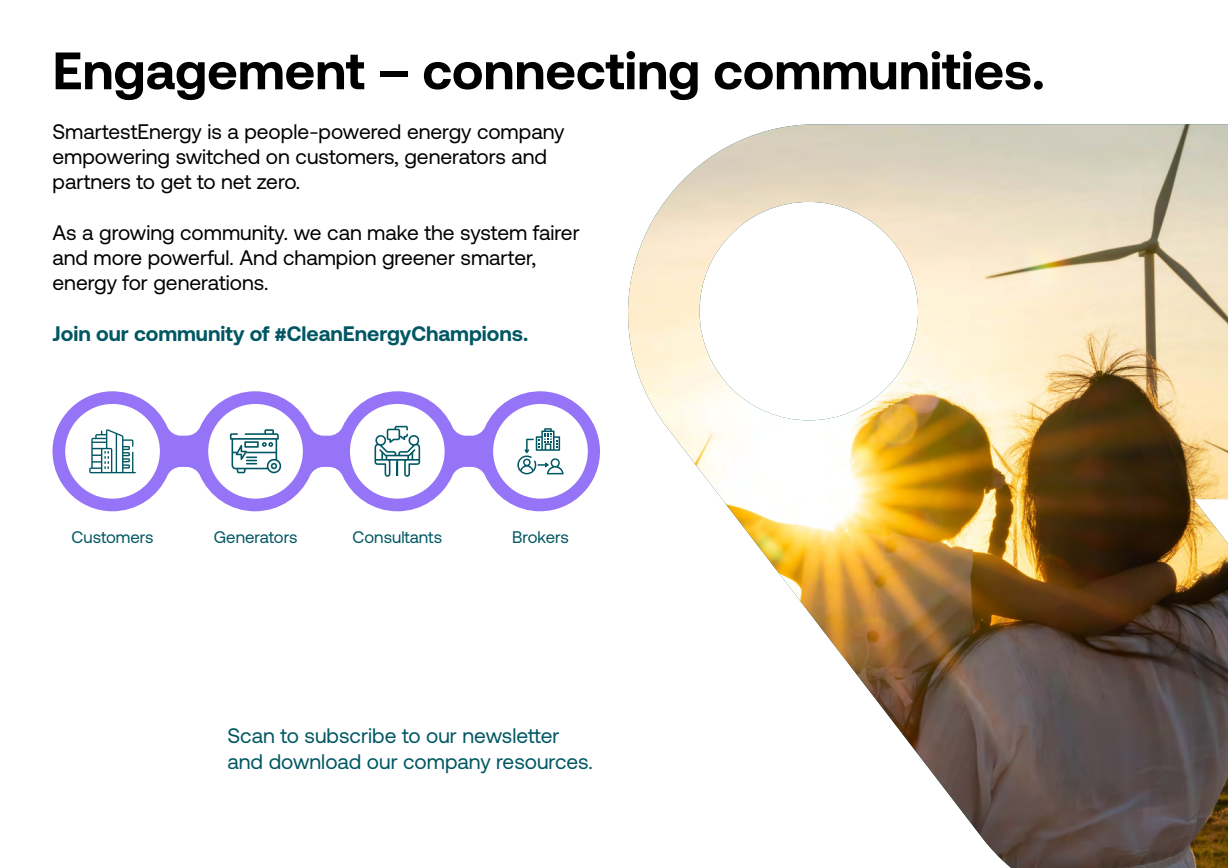
<style>
.page{position:relative;width:1228px;height:868px;background:#fff}
.page>*{position:absolute;margin:0;border:0;box-sizing:border-box;transform-origin:0 0}
.t1{font:700 52.5px "Aeonik";color:#000}
.t2{font:21px/25.2px "Aeonik";color:#000}
.t3{font:21px/25.2px "Aeonik";color:#005763}
.t4{font:700 21px "Aeonik";color:#005763}
.t5{font:16.8px "Aeonik";color:#005763}
</style>
<div class="page">
<svg style="left:52px;top:391px;width:548px;height:120px"></svg>
<div style="left:65px;top:404px;width:95px;height:95px;background:#fff;border-radius:50%"></div>
<div style="left:350px;top:404px;width:95px;height:95px;background:#fff;border-radius:50%"></div>
<div style="left:208px;top:404px;width:95px;height:95px;background:#fff;border-radius:50%"></div>
<div style="left:493px;top:404px;width:95px;height:95px;background:#fff;border-radius:50%"></div>
<svg style="left:230px;top:429px;width:52px;height:45px"></svg>
<svg style="left:517px;top:428px;width:47px;height:46px"></svg>
<svg style="left:89px;top:429px;width:47px;height:44px"></svg>
<svg style="left:374px;top:426px;width:46px;height:51px"></svg>
<img style="left:628px;top:124px;width:600px;height:744px">
<h1 class="t1" style="left:52px;top:41px;width:994px">Engagement – connecting communities.</h1>
<p class="t2" style="left:52px;top:119px;width:513px">SmartestEnergy is a people-powered energy company empowering switched on customers, generators and partners to get to net zero.</p>
<p class="t2" style="left:52px;top:220px;width:529px">As a growing community. we can make the system fairer and more powerful. And champion greener smarter, energy for generations.</p>
<p class="t4" style="left:52px;top:321px;width:477px">Join our community of #CleanEnergyChampions.</p>
<p class="t5" style="left:71px;top:528px;width:84px">Customers</p>
<p class="t5" style="left:214px;top:528px;width:85px">Generators</p>
<p class="t5" style="left:353px;top:528px;width:91px">Consultants</p>
<p class="t5" style="left:512px;top:528px;width:58px">Brokers</p>
<p class="t3" style="left:227px;top:723px;width:367px">Scan to subscribe to our newsletter and download our company resources.</p>
</div>
